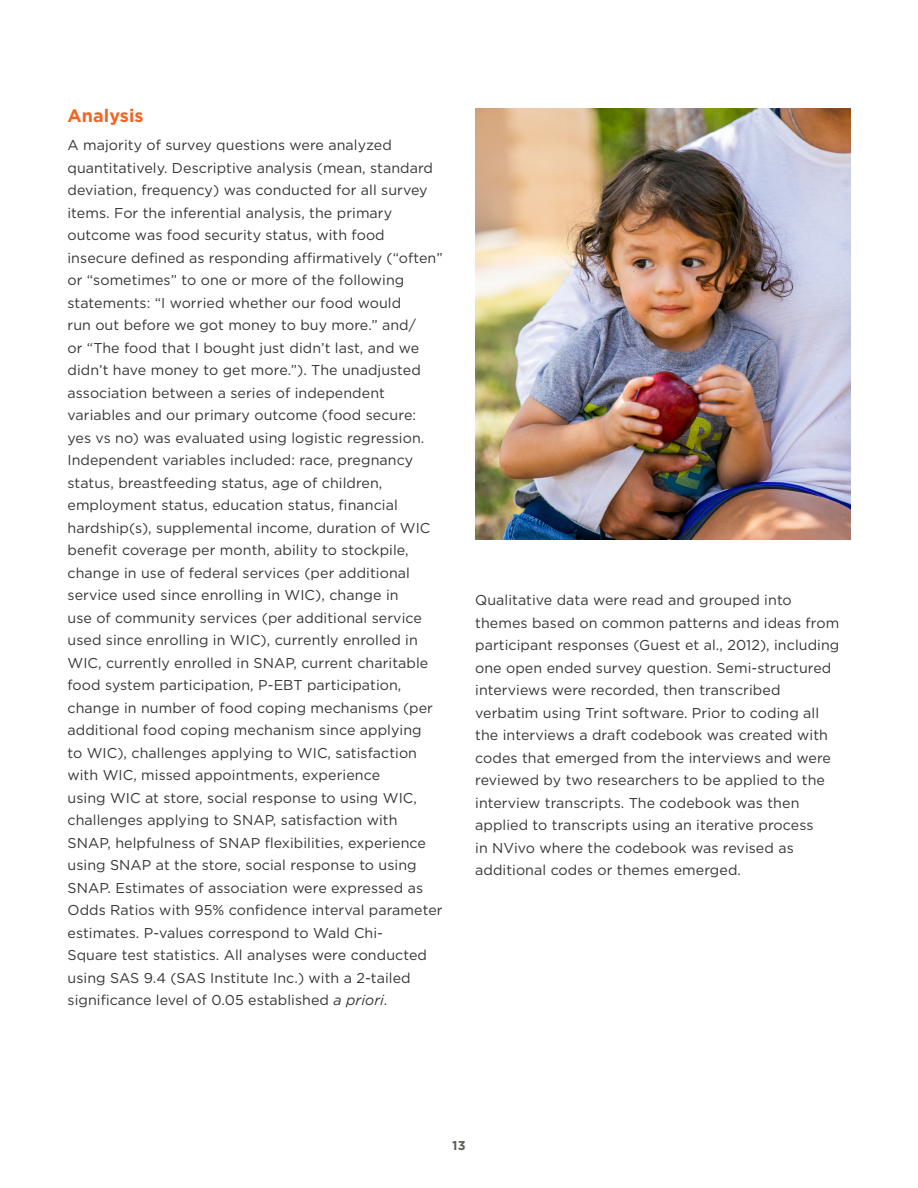
<style>
.page{position:relative;width:918px;height:1188px;background:#fff}
.page>*{position:absolute;margin:0;border:0;box-sizing:border-box;transform-origin:0 0}
.Heading_3{font:700 18px "Gotham";letter-spacing:.005em;color:#f36621}
.t1{font:14.25px/22.5px "Gotham";letter-spacing:.005em;color:#363536}
.t2{font:700 12.75px "Gotham";color:#615b56}
.s1{font-style:italic}
</style>
<div class="page">
<img style="left:475px;top:108px;width:375px;height:432px">
<p class="Heading_3" style="left:68px;top:104px;width:78px">Analysis</p>
<p class="t1" style="left:68px;top:134px;width:377px">A majority of survey questions were analyzed quantitatively. Descriptive analysis (mean, standard deviation, frequency) was conducted for all survey items. For the inferential analysis, the primary outcome was food security status, with food insecure defined as responding affirmatively (“often” or “sometimes” to one or more of the following statements: “I worried whether our food would<br>run out before we got money to buy more.” and/<br>or “The food that I bought just didn’t last, and we didn’t have money to get more.”). The unadjusted association between a series of independent variables and our primary outcome (food secure: yes vs no) was evaluated using logistic regression.<br>Independent variables included: race, pregnancy status, breastfeeding status, age of children, employment status, education status, financial hardship(s), supplemental income, duration of WIC benefit coverage per month, ability to stockpile, change in use of federal services (per additional service used since enrolling in WIC), change in<br>use of community services (per additional service used since enrolling in WIC), currently enrolled in WIC, currently enrolled in SNAP, current charitable food system participation, P-EBT participation, change in number of food coping mechanisms (per additional food coping mechanism since applying<br>to WIC), challenges applying to WIC, satisfaction with WIC, missed appointments, experience<br>using WIC at store, social response to using WIC, challenges applying to SNAP, satisfaction with SNAP, helpfulness of SNAP flexibilities, experience using SNAP at the store, social response to using SNAP. Estimates of association were expressed as Odds Ratios with 95% confidence interval parameter estimates. P-values correspond to Wald Chi-<br>Square test statistics. All analyses were conducted using SAS 9.4 (SAS Institute Inc.) with a 2-tailed significance level of 0.05 established <span class="s1">a priori</span>.</p>
<p class="t1" style="left:475px;top:589px;width:366px">Qualitative data were read and grouped into themes based on common patterns and ideas from participant responses (Guest et al., 2012), including one open ended survey question. Semi-structured interviews were recorded, then transcribed verbatim using Trint software. Prior to coding all the interviews a draft codebook was created with codes that emerged from the interviews and were reviewed by two researchers to be applied to the interview transcripts. The codebook was then applied to transcripts using an iterative process<br>in NVivo where the codebook was revised as additional codes or themes emerged.</p>
<p class="t2" style="left:452px;top:1137px;width:15px">13</p>
</div>
